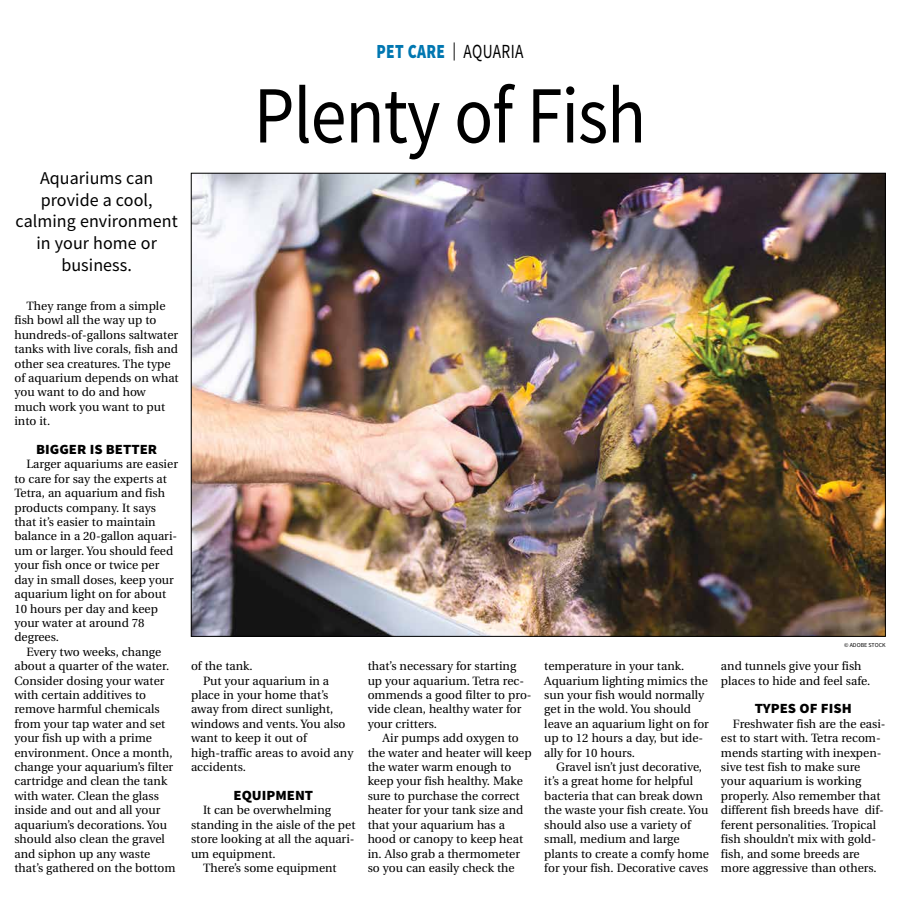
<style>
.page{position:relative;width:900px;height:908px;background:#fff}
.page>*{position:absolute;margin:0;border:0;box-sizing:border-box;transform-origin:0 0}
.t1{font:81px "Source Sans Pro";letter-spacing:-.015em;color:#000;scale:.89 1}
.t2{font:900 20px "Source Sans Pro";letter-spacing:.025em;color:#0077b1;scale:.77 1}
.t3{font:18px/21.6px "Source Sans Pro";letter-spacing:.005em;color:#000;text-align:center}
.t4{font:900 14px "Source Sans Pro";color:#000;scale:1.05 1}
.t5{font:12px/14.4px "Utopia";color:#000}
.t6{font:6px "Source Sans Pro";color:#000}
.s1{font-weight:400;font-size:18px;color:#000}
.s2{font-weight:400;color:#000}
</style>
<div class="page">
<img style="left:193px;top:175px;width:691px;height:459px">
<h3 class="t3" style="left:16px;top:167px;width:164px">Aquariums can provide a cool, calming environment in your home or business.</h3>
<p class="t5" style="left:14px;top:299px;width:166px;text-indent:12px">They range from a simple fish bowl all the way up to hundreds-of-gallons saltwater tanks with live corals, fish and other sea creatures. The type of aquarium depends on what you want to do and how much work you want to put into it.</p>
<p class="t4" style="left:36px;top:439px;width:117px">BIGGER IS BETTER</p>
<p class="t5" style="left:14px;top:457px;width:165px;text-indent:12px">Larger aquariums are easier to care for say the experts at<br>Tetra, an aquarium and fish products company. It says that it’s easier to maintain balance in a 20-gallon aquari&shy;um or larger. You should feed your fish once or twice per day in small doses, keep your aquarium light on for about<br>10 hours per day and keep your water at around 78 degrees.</p>
<p class="t5" style="left:14px;top:644px;width:163px;text-indent:12px">Every two weeks, change about a quarter of the water.<br>Consider dosing your water with certain additives to remove harmful chemicals from your tap water and set your fish up with a prime environment. Once a month, change your aquarium’s filter cartridge and clean the tank with water. Clean the glass inside and out and all your aquarium’s decorations. You should also clean the gravel and siphon up any waste that’s gathered on the bottom</p>
<h2 class="t2" style="left:376px;top:38px;width:192px">PET CARE <span class="s1">|</span> <span class="s2">AQUARIA</span></h2>
<h1 class="t1" style="left:254px;top:64px;width:442px">Plenty of Fish</h1>
<p class="t5" style="left:191px;top:659px;width:63px">of the tank.</p>
<p class="t5" style="left:203px;top:673px;width:128px">Put your aquarium in a</p>
<p class="t5" style="left:191px;top:687px;width:139px">place in your home that’s</p>
<p class="t5" style="left:191px;top:702px;width:144px">away from direct sunlight,</p>
<p class="t5" style="left:191px;top:716px;width:156px">windows and vents. You also</p>
<p class="t5" style="left:191px;top:731px;width:117px">want to keep it out of</p>
<p class="t5" style="left:191px;top:745px;width:164px">high-traffic areas to avoid any</p>
<p class="t5" style="left:191px;top:759px;width:56px">accidents.</p>
<p class="t4" style="left:234px;top:785px;width:77px">EQUIPMENT</p>
<p class="t5" style="left:203px;top:803px;width:130px">It can be overwhelming</p>
<p class="t5" style="left:191px;top:817px;width:166px">standing in the aisle of the pet</p>
<p class="t5" style="left:191px;top:831px;width:165px">store looking at all the aquari-</p>
<p class="t5" style="left:191px;top:846px;width:86px">um equipment.</p>
<p class="t5" style="left:203px;top:860px;width:135px">There’s some equipment</p>
<p class="t5" style="left:368px;top:659px;width:166px">that’s necessary for starting up your aquarium. Tetra rec&shy;ommends a good filter to pro&shy;vide clean, healthy water for your critters.</p>
<p class="t5" style="left:368px;top:731px;width:166px;text-indent:15px">Air pumps add oxygen to the water and heater will keep the water warm enough to keep your fish healthy. Make sure to purchase the correct heater for your tank size and that your aquarium has a hood or canopy to keep heat in. Also grab a thermometer so you can easily check the</p>
<p class="t5" style="left:544px;top:659px;width:166px">temperature in your tank.<br>Aquarium lighting mimics the sun your fish would normally get in the wold. You should leave an aquarium light on for up to 12 hours a day, but ide&shy;ally for 10 hours.</p>
<p class="t5" style="left:544px;top:759px;width:166px;text-indent:12px">Gravel isn’t just decorative, it’s a great home for helpful bacteria that can break down the waste your fish create. You should also use a variety of small, medium and large plants to create a comfy home for your fish. Decorative caves</p>
<p class="t6" style="left:844px;top:641px;width:43px">© ADOBE STOCK</p>
<p class="t5" style="left:721px;top:659px;width:151px">and tunnels give your fish places to hide and feel safe.</p>
<p class="t4" style="left:755px;top:698px;width:94px">TYPES OF FISH</p>
<p class="t5" style="left:721px;top:716px;width:166px;text-indent:12px">Freshwater fish are the easi&shy;est to start with. Tetra recom&shy;mends starting with inexpen&shy;sive test fish to make sure your aquarium is working properly. Also remember that different fish breeds have dif&shy;ferent personalities. Tropical fish shouldn’t mix with gold&shy;fish, and some breeds are more aggressive than others.</p>
</div>
